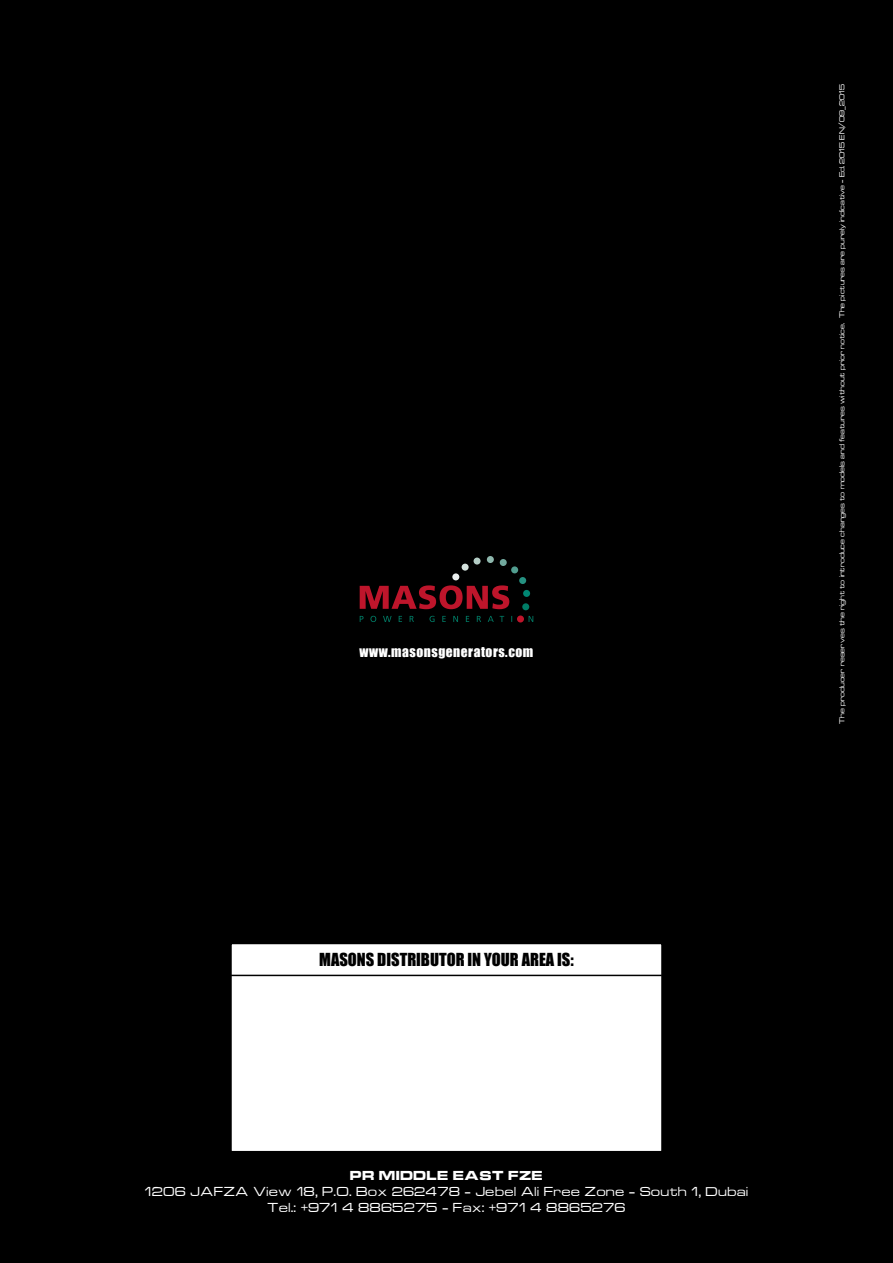
<style>
.page{position:relative;width:893px;height:1263px;background:#000}
.page>*{position:absolute;margin:0;border:0;box-sizing:border-box;transform-origin:0 0}
.t1{font:16.5px "Impact";color:#000}
.t2{font:13.5px/16.2px "Microgramma";letter-spacing:.04em;color:#fff;text-align:center}
.t3{font:13.5px "Impact";letter-spacing:.04em;color:#fff}
.t4{font:700 13.5px "Microgramma";letter-spacing:.04em;color:#fff}
.t5{font:7.5px "Microgramma";color:#fff}
</style>
<div class="page">
<div style="left:231px;top:943px;width:431px;height:209px;background:#fff"></div>
<div style="left:230px;top:943px;width:433px;height:209px;border:2px solid #000"></div>
<hr style="left:231px;top:975px;width:431px;height:1px;background:#000">
<div style="left:487px;top:556px;width:7px;height:7px;background:#8eb7ad;border-radius:50%"></div>
<div style="left:522px;top:603px;width:7px;height:7px;background:#007c66;border-radius:50%"></div>
<div style="left:523px;top:590px;width:7px;height:7px;background:#008673;border-radius:50%"></div>
<div style="left:519px;top:577px;width:7px;height:7px;background:#259181;border-radius:50%"></div>
<div style="left:511px;top:566px;width:7px;height:7px;background:#519d8f;border-radius:50%"></div>
<div style="left:500px;top:559px;width:7px;height:7px;background:#72a99e;border-radius:50%"></div>
<div style="left:474px;top:557px;width:7px;height:7px;background:#b3ccc5;border-radius:50%"></div>
<div style="left:462px;top:564px;width:7px;height:7px;background:#d5e2de;border-radius:50%"></div>
<div style="left:452px;top:573px;width:7px;height:7px;background:#ebf0ef;border-radius:50%"></div>
<svg style="left:360px;top:616px;width:134px;height:6px"></svg>
<svg style="left:500px;top:616px;width:4px;height:6px"></svg>
<svg style="left:511px;top:616px;width:22px;height:6px"></svg>
<div style="left:517px;top:615px;width:7px;height:7px;background:#be152b;border-radius:50%"></div>
<svg style="left:360px;top:585px;width:149px;height:24px"></svg>
<h2 class="t3" style="left:360px;top:642px;width:175px">www.masonsgenerators.com</h2>
<p class="t5" style="left:837px;top:724px;width:641px;rotate:-90deg">The producer reserves the right to introduce changes to models and features without prior notice. The pictures are purely indicative - Ed. 2015 EN/09_2015</p>
<h1 class="t1" style="left:319px;top:946px;width:256px">MASONS DISTRIBUTOR IN YOUR AREA IS:</h1>
<h2 class="t4" style="left:350px;top:1166px;width:194px">PR MIDDLE EAST FZE</h2>
<h2 class="t2" style="left:145px;top:1183px;width:605px">1206 JAFZA View 18, P.O. Box 262478 - Jebel Ali Free Zone - South 1, Dubai<br>Tel.: +971 4 8865275 - Fax: +971 4 8865276</h2>
</div>
